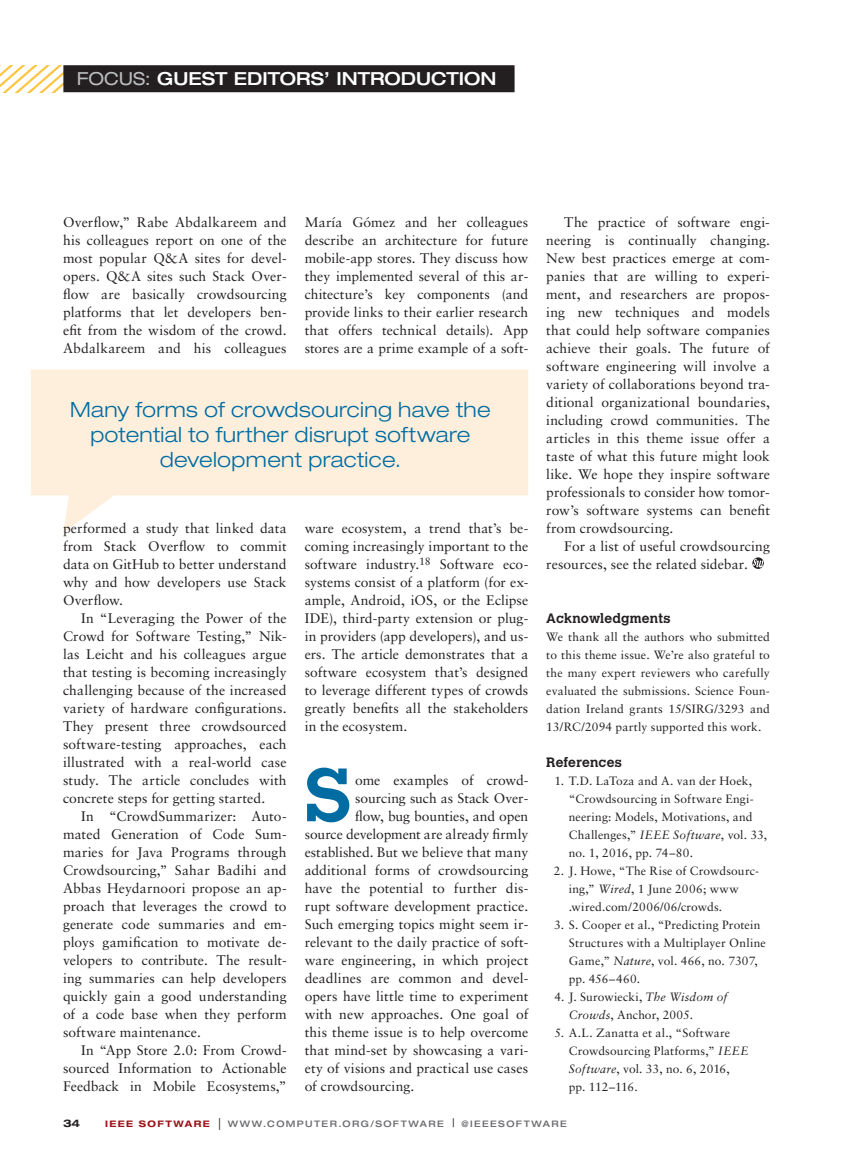
<style>
.page{position:relative;width:851px;height:1161px;background:#fff}
.page>*{position:absolute;margin:0;border:0;box-sizing:border-box;transform-origin:0 0}
.t1{font:700 74.85px "Calvert MT Std";color:#006ca1}
.t2{font:300 expanded 21px/25.2px "Helvetica Neue LT Std";letter-spacing:.015em;color:#006ca1;text-align:center}
.t3{font:500 expanded 18px "Helvetica Neue LT Std";color:#fff}
.t4{font:13.8px/18px "Sabon LT Std";letter-spacing:.005em;color:#231f20;text-align:justify}
.t5{font:700 13.5px "Calvert MT Std";letter-spacing:.01em;color:#231f20}
.t6{font:12px/18px "Sabon LT Std";letter-spacing:.015em;color:#231f20}
.t7{font:700 expanded 10.5px "Helvetica Neue LT Std";color:#231f20}
.t8{font:500 expanded 9px "Helvetica Neue LT Std";letter-spacing:.155em;color:#6c6d70}
.s1{font-weight:400;color:#bcbdc0}
.s2{font-style:italic}
.s3{font-weight:700;color:#9c1418}
.s4{font-family:"Helvetica LT Std";font-weight:400;font-stretch:condensed;font-size:12px;color:#231f20}
.s5{font-weight:400;font-stretch:condensed;font-size:12px;color:#231f20}
</style>
<div class="page">
<svg style="left:0;top:65px;width:63px;height:27px"></svg>
<div style="left:63px;top:65px;width:451px;height:27px;background:#231f20"></div>
<svg style="left:31px;top:369px;width:497px;height:164px;fill:#feefdd"></svg>
<svg style="left:752px;top:557px;width:11px;height:12px"></svg>
<svg style="left:752px;top:559px;width:11px;height:8px"></svg>
<h3 class="t3" style="left:77px;top:68px;width:421px"><span class="s1">FOCUS:</span> GUEST EDITORS’ INTRODUCTION</h3>
<p class="t4" style="left:63px;top:213px;width:225px">Overflow,” Rabe Abdalkareem and his colleagues report on one of the most popular Q&amp;A sites for devel&shy;opers. Q&amp;A sites such Stack Over&shy;flow are basically crowdsourcing platforms that let developers ben&shy;efit from the wisdom of the crowd.<br>Abdalkareem and his colleagues</p>
<p class="t4" style="left:304px;top:213px;width:225px">María Gómez and her colleagues describe an architecture for future mobile-app stores. They discuss how they implemented several of this ar&shy;chitecture’s key components (and provide links to their earlier research that offers technical details). App stores are a prime example of a soft-</p>
<p class="t2" style="left:70px;top:396px;width:422px">Many forms of crowdsourcing have the potential to further disrupt software development practice.</p>
<p class="t4" style="left:63px;top:519px;width:225px">performed a study that linked data</p>
<p class="t4" style="left:63px;top:537px;width:225px">from Stack Overflow to commit</p>
<p class="t4" style="left:63px;top:555px;width:225px">data on GitHub to better understand</p>
<p class="t4" style="left:63px;top:573px;width:225px">why and how developers use Stack</p>
<p class="t4" style="left:63px;top:591px;width:62px">Overflow.</p>
<p class="t4" style="left:81px;top:609px;width:207px">In “Leveraging the Power of the</p>
<p class="t4" style="left:63px;top:627px;width:225px">Crowd for Software Testing,” Nik-</p>
<p class="t4" style="left:63px;top:645px;width:225px">las Leicht and his colleagues argue</p>
<p class="t4" style="left:63px;top:663px;width:225px">that testing is becoming increasingly</p>
<p class="t4" style="left:63px;top:681px;width:225px">challenging because of the increased</p>
<p class="t4" style="left:63px;top:699px;width:225px">variety of hardware configurations.</p>
<p class="t4" style="left:63px;top:717px;width:225px">They present three crowdsourced</p>
<p class="t4" style="left:63px;top:735px;width:225px">software-testing approaches, each</p>
<p class="t4" style="left:63px;top:753px;width:225px">illustrated with a real-world case</p>
<p class="t4" style="left:63px;top:771px;width:225px">study. The article concludes with</p>
<p class="t4" style="left:63px;top:789px;width:204px">concrete steps for getting started.</p>
<p class="t4" style="left:81px;top:807px;width:207px">In “CrowdSummarizer: Auto-</p>
<p class="t4" style="left:63px;top:825px;width:225px">mated Generation of Code Sum-</p>
<p class="t4" style="left:63px;top:843px;width:225px">maries for Java Programs through</p>
<p class="t4" style="left:63px;top:861px;width:225px">Crowdsourcing,” Sahar Badihi and</p>
<p class="t4" style="left:63px;top:879px;width:225px">Abbas Heydarnoori propose an ap-</p>
<p class="t4" style="left:63px;top:897px;width:225px">proach that leverages the crowd to</p>
<p class="t4" style="left:63px;top:915px;width:225px">generate code summaries and em-</p>
<p class="t4" style="left:63px;top:933px;width:225px">ploys gamification to motivate de-</p>
<p class="t4" style="left:63px;top:951px;width:225px">velopers to contribute. The result-</p>
<p class="t4" style="left:63px;top:969px;width:225px">ing summaries can help developers</p>
<p class="t4" style="left:63px;top:987px;width:225px">quickly gain a good understanding</p>
<p class="t4" style="left:63px;top:1005px;width:225px">of a code base when they perform</p>
<p class="t4" style="left:63px;top:1023px;width:139px">software maintenance.</p>
<p class="t4" style="left:81px;top:1041px;width:207px">In “App Store 2.0: From Crowd-</p>
<p class="t4" style="left:63px;top:1059px;width:225px">sourced Information to Actionable</p>
<p class="t4" style="left:63px;top:1077px;width:225px">Feedback in Mobile Ecosystems,”</p>
<p class="t4" style="left:304px;top:519px;width:225px">ware ecosystem, a trend that’s be&shy;coming increasingly important to the software industry.<sup>18</sup> Software eco&shy;systems consist of a platform (for ex&shy;ample, Android, iOS, or the Eclipse IDE), third-party extension or plug&shy;in providers (app developers), and us&shy;ers. The article demonstrates that a software ecosystem that’s designed to leverage different types of crowds greatly benefits all the stakeholders in the ecosystem.</p>
<p class="t1" style="left:304px;top:748px;width:48px">S</p>
<p class="t4" style="left:355px;top:771px;width:175px">ome examples of crowd-</p>
<p class="t4" style="left:355px;top:789px;width:175px">sourcing such as Stack Over-</p>
<p class="t4" style="left:355px;top:807px;width:175px">flow, bug bounties, and open</p>
<p class="t4" style="left:304px;top:825px;width:225px">source development are already firmly</p>
<p class="t4" style="left:304px;top:843px;width:225px">established. But we believe that many</p>
<p class="t4" style="left:304px;top:861px;width:225px">additional forms of crowdsourcing</p>
<p class="t4" style="left:304px;top:879px;width:225px">have the potential to further dis-</p>
<p class="t4" style="left:304px;top:897px;width:225px">rupt software development practice.</p>
<p class="t4" style="left:304px;top:915px;width:225px">Such emerging topics might seem ir-</p>
<p class="t4" style="left:304px;top:933px;width:225px">relevant to the daily practice of soft-</p>
<p class="t4" style="left:304px;top:951px;width:225px">ware engineering, in which project</p>
<p class="t4" style="left:304px;top:969px;width:225px">deadlines are common and devel-</p>
<p class="t4" style="left:304px;top:987px;width:225px">opers have little time to experiment</p>
<p class="t4" style="left:304px;top:1005px;width:225px">with new approaches. One goal of</p>
<p class="t4" style="left:304px;top:1023px;width:225px">this theme issue is to help overcome</p>
<p class="t4" style="left:304px;top:1041px;width:225px">that mind-set by showcasing a vari-</p>
<p class="t4" style="left:304px;top:1059px;width:225px">ety of visions and practical use cases</p>
<p class="t4" style="left:304px;top:1077px;width:111px">of crowdsourcing.</p>
<p class="t4" style="left:564px;top:213px;width:207px">The practice of software engi-</p>
<p class="t4" style="left:546px;top:231px;width:225px">neering is continually changing.</p>
<p class="t4" style="left:546px;top:249px;width:225px">New best practices emerge at com-</p>
<p class="t4" style="left:546px;top:267px;width:225px">panies that are willing to experi-</p>
<p class="t4" style="left:546px;top:285px;width:225px">ment, and researchers are propos-</p>
<p class="t4" style="left:546px;top:303px;width:225px">ing new techniques and models</p>
<p class="t4" style="left:546px;top:321px;width:225px">that could help software companies</p>
<p class="t4" style="left:546px;top:339px;width:225px">achieve their goals. The future of</p>
<p class="t4" style="left:546px;top:357px;width:225px">software engineering will involve a</p>
<p class="t4" style="left:546px;top:375px;width:225px">variety of collaborations beyond tra-</p>
<p class="t4" style="left:546px;top:393px;width:225px">ditional organizational boundaries,</p>
<p class="t4" style="left:546px;top:411px;width:225px">including crowd communities. The</p>
<p class="t4" style="left:546px;top:429px;width:225px">articles in this theme issue offer a</p>
<p class="t4" style="left:546px;top:447px;width:225px">taste of what this future might look</p>
<p class="t4" style="left:546px;top:465px;width:225px">like. We hope they inspire software</p>
<p class="t4" style="left:546px;top:483px;width:225px">professionals to consider how tomor-</p>
<p class="t4" style="left:546px;top:501px;width:225px">row’s software systems can benefit</p>
<p class="t4" style="left:546px;top:519px;width:128px">from crowdsourcing.</p>
<p class="t4" style="left:564px;top:537px;width:207px">For a list of useful crowdsourcing</p>
<p class="t4" style="left:546px;top:555px;width:203px">resources, see the related sidebar.</p>
<p class="t5" style="left:546px;top:610px;width:126px">Acknowledgments</p>
<p class="t6" style="left:546px;top:628px;width:225px;text-align:justify">We thank all the authors who submitted to this theme issue. We’re also grateful to the many expert reviewers who carefully evaluated the submissions. Science Foun&shy;dation Ireland grants 15/SIRG/3293 and 13/RC/2094 partly supported this work.</p>
<p class="t5" style="left:546px;top:754px;width:77px">References</p>
<p class="t6" style="left:568px;top:772px;width:200px;text-indent:-14px">1. T.D. LaToza and A. van der Hoek, “Crowdsourcing in Software Engi&shy;neering: Models, Motivations, and<br>Challenges,” <span class="s2">IEEE Software</span>, vol. 33, no. 1, 2016, pp. 74–80.</p>
<p class="t6" style="left:568px;top:862px;width:192px;text-indent:-15px">2. J. Howe, “The Rise of Crowdsourc&shy;ing,” <span class="s2">Wired</span>, 1 June 2006; www .wired.com/2006/06/crowds.</p>
<p class="t6" style="left:568px;top:916px;width:198px;text-indent:-15px">3. S. Cooper et al., “Predicting Protein<br>Structures with a Multiplayer Online<br>Game,” <span class="s2">Nature</span>, vol. 466, no. 7307, pp. 456–460.</p>
<p class="t6" style="left:568px;top:988px;width:160px;text-indent:-14px">4. J. Surowiecki, <span class="s2">The Wisdom of<br>Crowds</span>, Anchor, 2005.</p>
<p class="t6" style="left:568px;top:1024px;width:181px;text-indent:-14px">5. A.L. Zanatta et al., “Software<br>Crowdsourcing Platforms,” <span class="s2">IEEE<br>Software</span>, vol. 33, no. 6, 2016, pp. 112–116.</p>
<p class="t7" style="left:63px;top:1117px;width:19px">34</p>
<p class="t8" style="left:105px;top:1118px;width:463px"><span class="s3">IEEE SOFTWARE</span> <span class="s4">|</span> WWW.COMPUTER.ORG/SOFTWARE <span class="s5">|</span> @IEEESOFTWARE</p>
</div>
